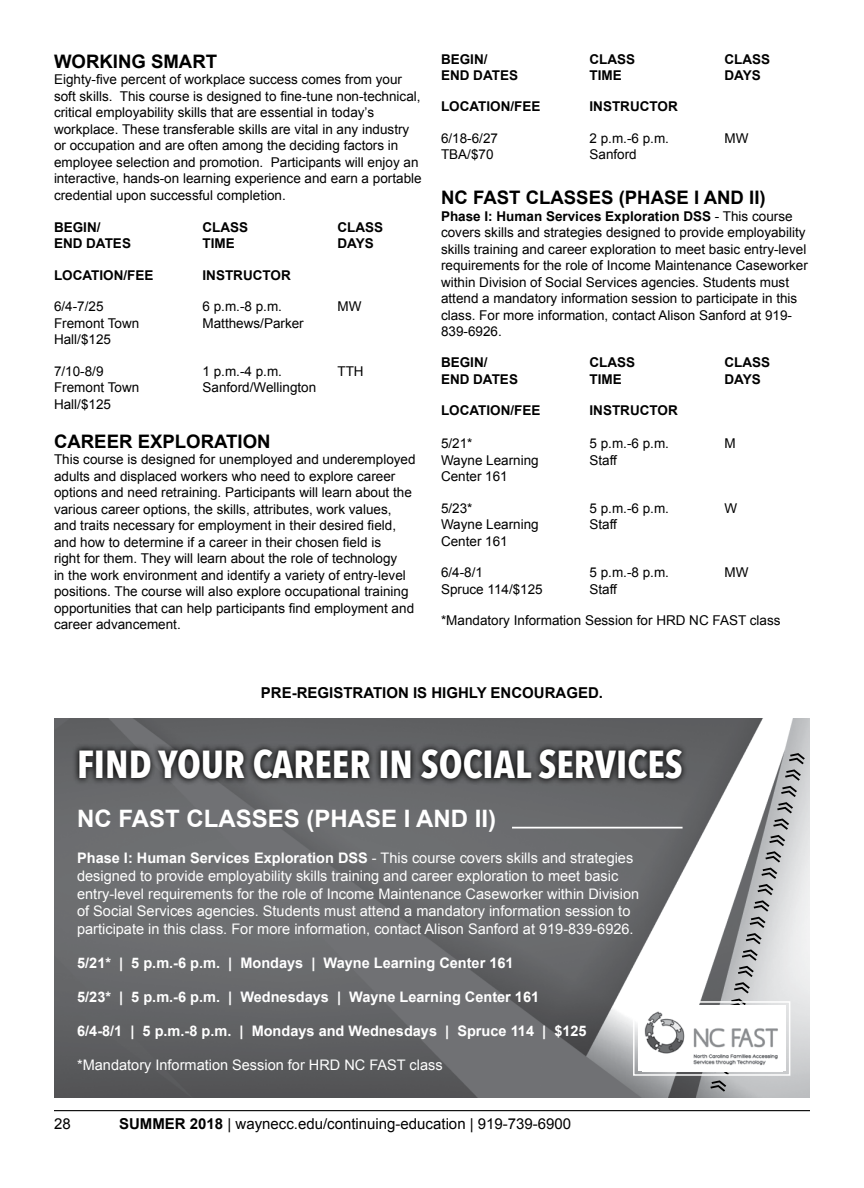
<style>
.page{position:relative;width:864px;height:1188px;background:#fff}
.page>*{position:absolute;margin:0;border:0;box-sizing:border-box;transform-origin:0 0}
.t1{font:700 39px "Avenir Next Condensed";color:#fff}
.t2{font:700 24px "Arial";color:#fff}
.t3{font:700 18.6px "Arial";color:#000}
.t4{font:15px "Arial";color:#000}
.t5{font:700 15px "Arial";color:#000}
.t6{font:14.55px/17.7px "Arial";color:#fff}
.t7{font:700 14.55px "Arial";color:#fff}
.t8{font:13.5px/16.5px "Arial";color:#000}
.t9{font:700 13.5px "Arial";color:#000}
.s1{font-weight:700}
</style>
<div class="page">
<hr style="left:54px;top:1110px;width:756px;height:1px;background:#000">
<img style="left:54px;top:718px;width:756px;height:379px">
<svg style="left:710px;top:753px;width:95px;height:339px"></svg>
<svg style="left:72px;top:743px;width:616px;height:43px;background:#3a3b3c"></svg>
<div style="left:638px;top:1006px;width:147px;height:65px;background:#fff"></div>
<img style="left:644px;top:1011px;width:134px;height:54px">
<div style="left:633px;top:1001px;width:157px;height:75px;border:2px solid #fff"></div>
<hr style="left:512px;top:827px;width:171px;height:2px;background:#fff">
<h3 class="t3" style="left:54px;top:49px;width:165px">WORKING SMART</h3>
<p class="t8" style="left:54px;top:71px;width:369px">Eighty-five percent of workplace success comes from your soft skills. This course is designed to fine-tune non-technical, critical employability skills that are essential in today’s workplace. These transferable skills are vital in any industry or occupation and are often among the deciding factors in employee selection and promotion. Participants will enjoy an interactive, hands-on learning experience and earn a portable credential upon successful completion.</p>
<p class="t9" style="left:54px;top:218px;width:48px">BEGIN/</p>
<p class="t9" style="left:202px;top:218px;width:47px">CLASS</p>
<p class="t9" style="left:338px;top:218px;width:47px">CLASS</p>
<p class="t9" style="left:54px;top:235px;width:79px">END DATES</p>
<p class="t9" style="left:202px;top:235px;width:34px">TIME</p>
<p class="t9" style="left:338px;top:235px;width:38px">DAYS</p>
<p class="t9" style="left:54px;top:266px;width:101px">LOCATION/FEE</p>
<p class="t9" style="left:202px;top:266px;width:90px">INSTRUCTOR</p>
<p class="t8" style="left:54px;top:299px;width:51px">6/4-7/25</p>
<p class="t8" style="left:202px;top:299px;width:81px">6 p.m.-8 p.m.</p>
<p class="t8" style="left:338px;top:299px;width:25px">MW</p>
<p class="t8" style="left:54px;top:315px;width:87px">Fremont Town</p>
<p class="t8" style="left:202px;top:315px;width:103px">Matthews/Parker</p>
<p class="t8" style="left:54px;top:332px;width:59px">Hall/$125</p>
<p class="t8" style="left:54px;top:363px;width:51px">7/10-8/9</p>
<p class="t8" style="left:202px;top:363px;width:81px">1 p.m.-4 p.m.</p>
<p class="t8" style="left:338px;top:363px;width:28px">TTH</p>
<p class="t8" style="left:54px;top:380px;width:87px">Fremont Town</p>
<p class="t8" style="left:202px;top:380px;width:115px">Sanford/Wellington</p>
<p class="t8" style="left:54px;top:396px;width:59px">Hall/$125</p>
<h3 class="t3" style="left:54px;top:429px;width:218px">CAREER EXPLORATION</h3>
<p class="t8" style="left:54px;top:451px;width:363px">This course is designed for unemployed and underemployed adults and displaced workers who need to explore career options and need retraining. Participants will learn about the various career options, the skills, attributes, work values, and traits necessary for employment in their desired field, and how to determine if a career in their chosen field is<br>right for them. They will learn about the role of technology<br>in the work environment and identify a variety of entry-level positions. The course will also explore occupational training opportunities that can help participants find employment and career advancement.</p>
<p class="t9" style="left:441px;top:50px;width:48px">BEGIN/</p>
<p class="t9" style="left:590px;top:50px;width:47px">CLASS</p>
<p class="t9" style="left:725px;top:50px;width:47px">CLASS</p>
<p class="t9" style="left:441px;top:66px;width:79px">END DATES</p>
<p class="t9" style="left:590px;top:66px;width:34px">TIME</p>
<p class="t9" style="left:725px;top:66px;width:38px">DAYS</p>
<p class="t9" style="left:441px;top:98px;width:101px">LOCATION/FEE</p>
<p class="t9" style="left:590px;top:98px;width:90px">INSTRUCTOR</p>
<p class="t8" style="left:441px;top:130px;width:59px">6/18-6/27</p>
<p class="t8" style="left:590px;top:130px;width:81px">2 p.m.-6 p.m.</p>
<p class="t8" style="left:725px;top:130px;width:25px">MW</p>
<p class="t8" style="left:441px;top:147px;width:54px">TBA/$70</p>
<p class="t8" style="left:590px;top:147px;width:49px">Sanford</p>
<h3 class="t3" style="left:441px;top:185px;width:326px">NC FAST CLASSES (PHASE I AND II)</h3>
<p class="t8" style="left:441px;top:208px;width:368px"><span class="s1">Phase I: Human Services Exploration DSS</span> - This course covers skills and strategies designed to provide employability skills training and career exploration to meet basic entry-level requirements for the role of Income Maintenance Caseworker within Division of Social Services agencies. Students must attend a mandatory information session to participate in this class. For more information, contact Alison Sanford at 919- 839-6926.</p>
<p class="t9" style="left:441px;top:354px;width:48px">BEGIN/</p>
<p class="t9" style="left:590px;top:354px;width:47px">CLASS</p>
<p class="t9" style="left:724px;top:354px;width:47px">CLASS</p>
<p class="t9" style="left:441px;top:370px;width:79px">END DATES</p>
<p class="t9" style="left:590px;top:370px;width:34px">TIME</p>
<p class="t9" style="left:724px;top:370px;width:38px">DAYS</p>
<p class="t9" style="left:441px;top:401px;width:101px">LOCATION/FEE</p>
<p class="t9" style="left:590px;top:401px;width:90px">INSTRUCTOR</p>
<p class="t8" style="left:441px;top:435px;width:33px">5/21*</p>
<p class="t8" style="left:590px;top:435px;width:81px">5 p.m.-6 p.m.</p>
<p class="t8" style="left:724px;top:435px;width:13px">M</p>
<p class="t8" style="left:441px;top:452px;width:99px">Wayne Learning</p>
<p class="t8" style="left:590px;top:452px;width:29px">Staff</p>
<p class="t8" style="left:441px;top:468px;width:68px">Center 161</p>
<p class="t8" style="left:441px;top:500px;width:33px">5/23*</p>
<p class="t8" style="left:590px;top:500px;width:81px">5 p.m.-6 p.m.</p>
<p class="t8" style="left:724px;top:500px;width:14px">W</p>
<p class="t8" style="left:441px;top:516px;width:99px">Wayne Learning</p>
<p class="t8" style="left:590px;top:516px;width:29px">Staff</p>
<p class="t8" style="left:441px;top:533px;width:68px">Center 161</p>
<p class="t8" style="left:441px;top:564px;width:44px">6/4-8/1</p>
<p class="t8" style="left:590px;top:564px;width:81px">5 p.m.-8 p.m.</p>
<p class="t8" style="left:724px;top:564px;width:25px">MW</p>
<p class="t8" style="left:441px;top:581px;width:103px">Spruce 114/$125</p>
<p class="t8" style="left:590px;top:581px;width:29px">Staff</p>
<p class="t8" style="left:441px;top:612px;width:341px">*Mandatory Information Session for HRD NC FAST class</p>
<p class="t5" style="left:261px;top:682px;width:344px">PRE-REGISTRATION IS HIGHLY ENCOURAGED.</p>
<h1 class="t1" style="left:77px;top:740px;width:607px">FIND YOUR CAREER IN SOCIAL SERVICES</h1>
<h2 class="t2" style="left:77px;top:803px;width:421px">NC FAST CLASSES (PHASE I AND II)</h2>
<p class="t6" style="left:77px;top:849px;width:564px"><span class="s1">Phase I: Human Services Exploration DSS</span> - This course covers skills and strategies designed to provide employability skills training and career exploration to meet basic entry-level requirements for the role of Income Maintenance Caseworker within Division of Social Services agencies. Students must attend a mandatory information session to participate in this class. For more information, contact Alison Sanford at 919-839-6926.</p>
<p class="t7" style="left:77px;top:953px;width:438px">5/21* | 5 p.m.-6 p.m. | Mondays | Wayne Learning Center 161</p>
<p class="t7" style="left:77px;top:987px;width:464px">5/23* | 5 p.m.-6 p.m. | Wednesdays | Wayne Learning Center 161</p>
<p class="t7" style="left:77px;top:1021px;width:511px">6/4-8/1 | 5 p.m.-8 p.m. | Mondays and Wednesdays | Spruce 114 | $125</p>
<p class="t6" style="left:77px;top:1056px;width:367px">*Mandatory Information Session for HRD NC FAST class</p>
<p class="t4" style="left:54px;top:1114px;width:18px">28</p>
<p class="t4" style="left:119px;top:1114px;width:454px"><span class="s1">SUMMER 2018</span> | waynecc.edu/continuing-education | 919-739-6900</p>
</div>
